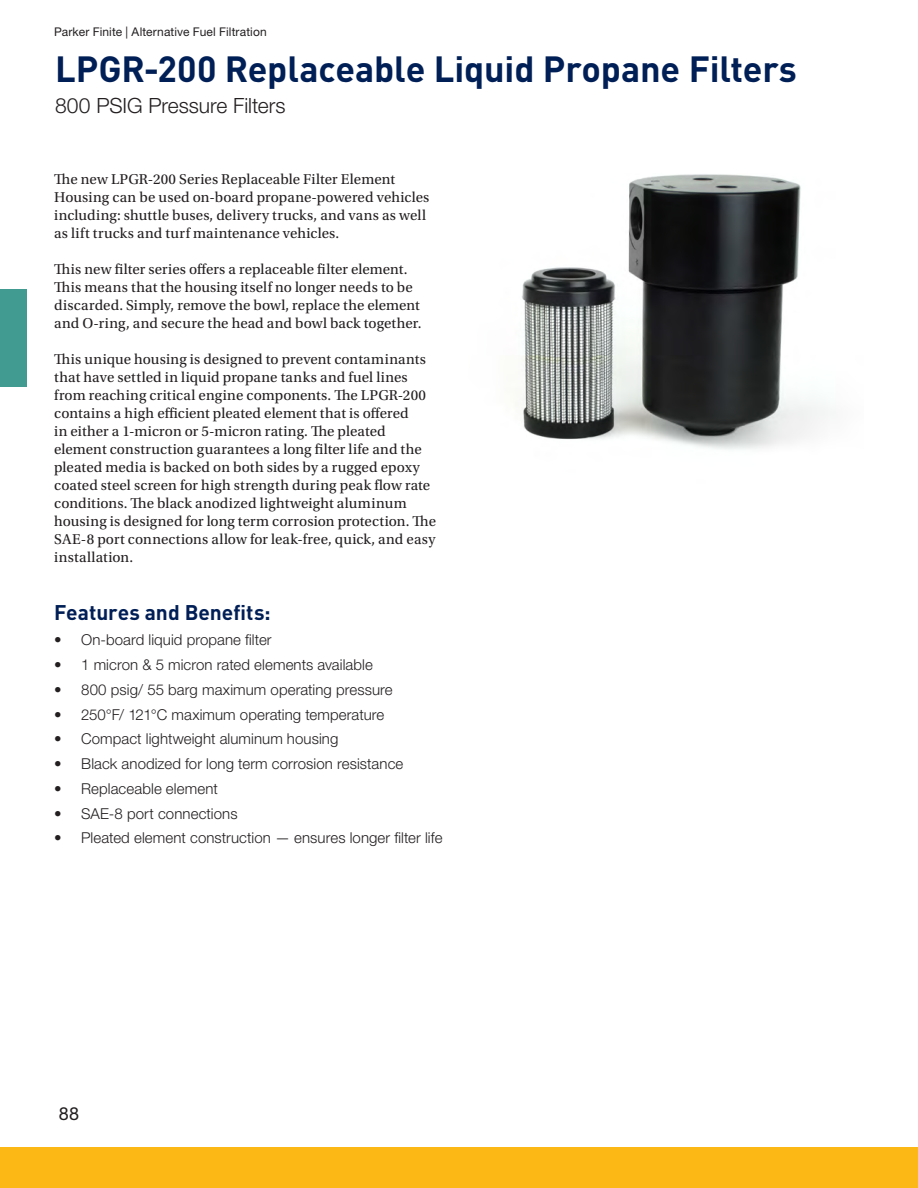
<style>
.page{position:relative;width:918px;height:1188px;background:#fff}
.page>*{position:absolute;margin:0;border:0;box-sizing:border-box;transform-origin:0 0}
.t1{font:700 36px "DINOT";letter-spacing:-.005em;color:#001f56}
.t2{font:300 21px "Helvetica Neue LT Std";letter-spacing:-.005em;color:#231f20}
.t3{font:700 21px "DINOT";color:#001f56}
.t4{font:18px "Helvetica Neue LT Std";color:#231f20}
.t5{font:15px/18px "Utopia Std";letter-spacing:.01em;color:#231f20}
.t6{font:300 15px "Helvetica Neue LT Std";letter-spacing:.005em;color:#231f20}
.t7{font:12px "Helvetica Neue LT Std";letter-spacing:.01em;color:#231f20}
</style>
<div class="page">
<div style="left:0;top:1148px;width:918px;height:40px;background:#fcb814"></div>
<div style="left:0;top:290px;width:27px;height:97px;background:#419b90"></div>
<img style="left:516px;top:174px;width:312px;height:276px">
<p class="t7" style="left:54px;top:24px;width:214px">Parker Finite | Alternative Fuel Filtration</p>
<h1 class="t1" style="left:55px;top:44px;width:743px">LPGR-200 Replaceable Liquid Propane Filters</h1>
<h2 class="t2" style="left:55px;top:93px;width:232px">800 PSIG Pressure Filters</h2>
<p class="t5" style="left:54px;top:170px;width:377px">The new LPGR-200 Series Replaceable Filter Element Housing can be used on-board propane-powered vehicles including: shuttle buses, delivery trucks, and vans as well as lift trucks and turf maintenance vehicles.</p>
<p class="t5" style="left:54px;top:260px;width:369px">This new filter series offers a replaceable filter element.<br>This means that the housing itself no longer needs to be discarded. Simply, remove the bowl, replace the element and O-ring, and secure the head and bowl back together.</p>
<p class="t5" style="left:54px;top:350px;width:383px">This unique housing is designed to prevent contaminants that have settled in liquid propane tanks and fuel lines from reaching critical engine components. The LPGR-200 contains a high efficient pleated element that is offered<br>in either a 1-micron or 5-micron rating. The pleated element construction guarantees a long filter life and the pleated media is backed on both sides by a rugged epoxy coated steel screen for high strength during peak flow rate conditions. The black anodized lightweight aluminum housing is designed for long term corrosion protection. The SAE-8 port connections allow for leak-free, quick, and easy installation.</p>
<h2 class="t3" style="left:54px;top:598px;width:218px">Features and Benefits:</h2>
<p class="t6" style="left:54px;top:631px;width:219px">• On-board liquid propane filter</p>
<p class="t6" style="left:54px;top:656px;width:320px">• 1 micron &amp; 5 micron rated elements available</p>
<p class="t6" style="left:54px;top:680px;width:340px">• 800 psig/ 55 barg maximum operating pressure</p>
<p class="t6" style="left:54px;top:705px;width:332px">• 250°F/ 121°C maximum operating temperature</p>
<p class="t6" style="left:54px;top:730px;width:286px">• Compact lightweight aluminum housing</p>
<p class="t6" style="left:54px;top:755px;width:351px">• Black anodized for long term corrosion resistance</p>
<p class="t6" style="left:54px;top:779px;width:165px">• Replaceable element</p>
<p class="t6" style="left:54px;top:804px;width:185px">• SAE-8 port connections</p>
<p class="t6" style="left:54px;top:829px;width:390px">• Pleated element construction — ensures longer filter life</p>
<p class="t4" style="left:59px;top:1103px;width:22px">88</p>
</div>
